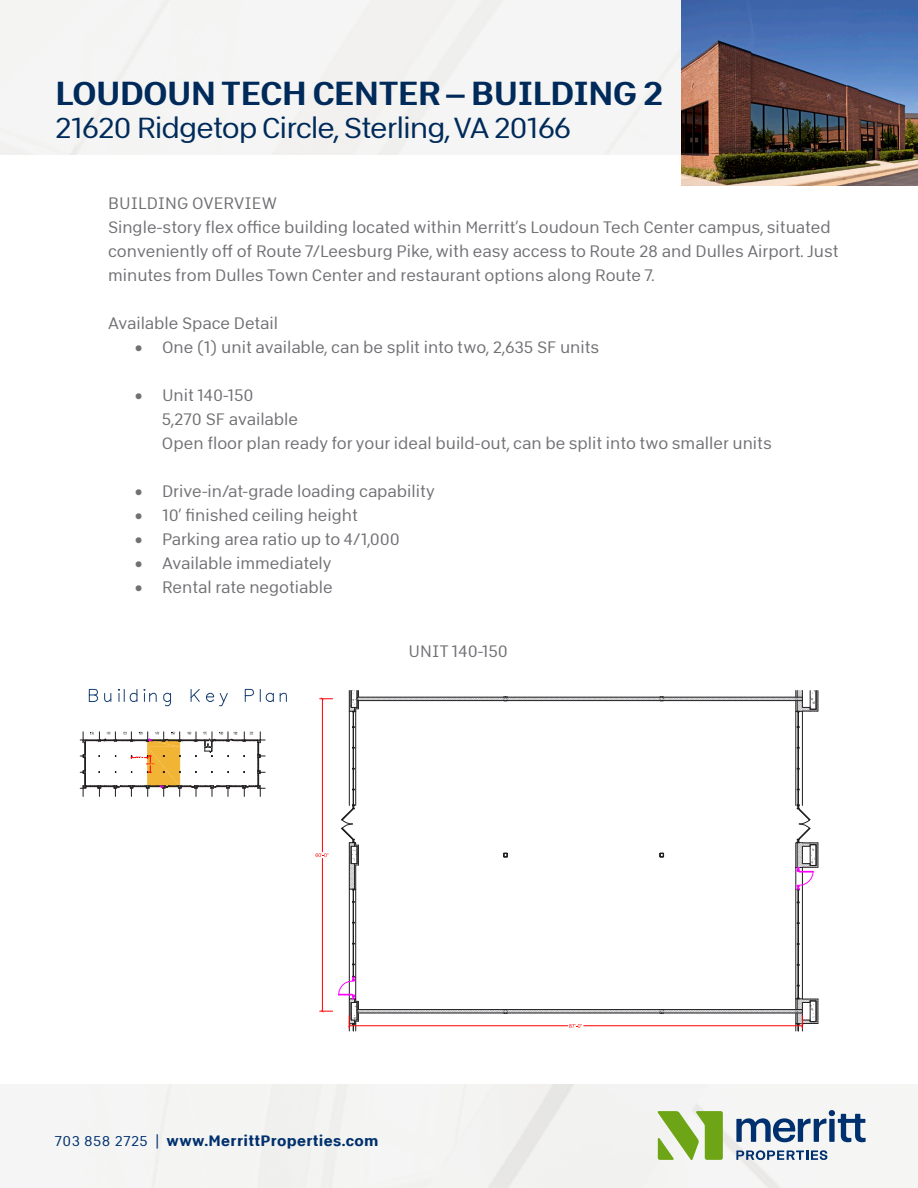
<style>
.page{position:relative;width:918px;height:1188px;background:#fff}
.page>*{position:absolute;margin:0;border:0;box-sizing:border-box;transform-origin:0 0}
.t1{font:33.15px "Abitare Sans 600 wt";letter-spacing:-.03em;color:#002a5a;scale:1.04 1}
.t2{font:28.8px "Abitare Sans 250 wt";letter-spacing:-.035em;color:#002a5a;scale:1.04 1}
.t3{font:16.5px/24px "Abitare Sans 250 wt";color:#717074}
.t4{font:15px "Abitare Sans 700 wt";letter-spacing:.02em;color:#00306d}
.s1{font-family:"Abitare Sans 250 wt";font-size:14.25px}
.s2{font-family:"Abitare Sans 250 wt"}
</style>
<div class="page">
<svg style="left:736px;top:1150px;width:91px;height:10px"></svg>
<svg style="left:736px;top:1110px;width:130px;height:32px"></svg>
<svg style="left:658px;top:1111px;width:65px;height:49px"></svg>
<svg style="left:316px;top:690px;width:503px;height:342px"></svg>
<img style="left:681px;top:0;width:237px;height:186px">
<svg style="left:89px;top:689px;width:9px;height:13px"></svg>
<svg style="left:104px;top:693px;width:8px;height:9px"></svg>
<svg style="left:118px;top:689px;width:39px;height:13px"></svg>
<svg style="left:163px;top:693px;width:8px;height:13px"></svg>
<svg style="left:191px;top:689px;width:9px;height:13px"></svg>
<svg style="left:206px;top:693px;width:22px;height:13px"></svg>
<svg style="left:245px;top:689px;width:9px;height:13px"></svg>
<svg style="left:260px;top:689px;width:14px;height:13px"></svg>
<svg style="left:280px;top:693px;width:7px;height:9px"></svg>
<svg style="left:80px;top:732px;width:185px;height:64px"></svg>
<p class="t1" style="left:55px;top:74px;width:587px">LOUDOUN TECH CENTER – BUILDING 2</p>
<p class="t2" style="left:55px;top:111px;width:498px">21620 Ridgetop Circle, Sterling, VA 20166</p>
<p class="t3" style="left:108px;top:191px;width:170px">BUILDING OVERVIEW</p>
<p class="t3" style="left:108px;top:215px;width:732px">Single-story flex office building located within Merritt’s Loudoun Tech Center campus, situated conveniently off of Route 7/Leesburg Pike, with easy access to Route 28 and Dulles Airport. Just minutes from Dulles Town Center and restaurant options along Route 7.</p>
<p class="t3" style="left:108px;top:311px;width:172px">Available Space Detail</p>
<p class="t3" style="left:135px;top:335px;width:466px">• One (1) unit available, can be split into two, 2,635 SF units</p>
<p class="t3" style="left:135px;top:383px;width:120px">• Unit 140-150</p>
<p class="t3" style="left:162px;top:407px;width:138px">5,270 SF available</p>
<p class="t3" style="left:162px;top:431px;width:611px">Open floor plan ready for your ideal build-out, can be split into two smaller units</p>
<p class="t3" style="left:135px;top:479px;width:301px">• Drive-in/at-grade loading capability</p>
<p class="t3" style="left:135px;top:503px;width:225px">• 10’ finished ceiling height</p>
<p class="t3" style="left:135px;top:527px;width:267px">• Parking area ratio up to 4/1,000</p>
<p class="t3" style="left:135px;top:551px;width:198px">• Available immediately</p>
<p class="t3" style="left:135px;top:575px;width:199px">• Rental rate negotiable</p>
<p class="t3" style="left:408px;top:639px;width:101px">UNIT 140-150</p>
<p class="t4" style="left:54px;top:1132px;width:326px"><span class="s1">703 858 2725</span> <span class="s2">|</span> www.MerrittProperties.com</p>
</div>
